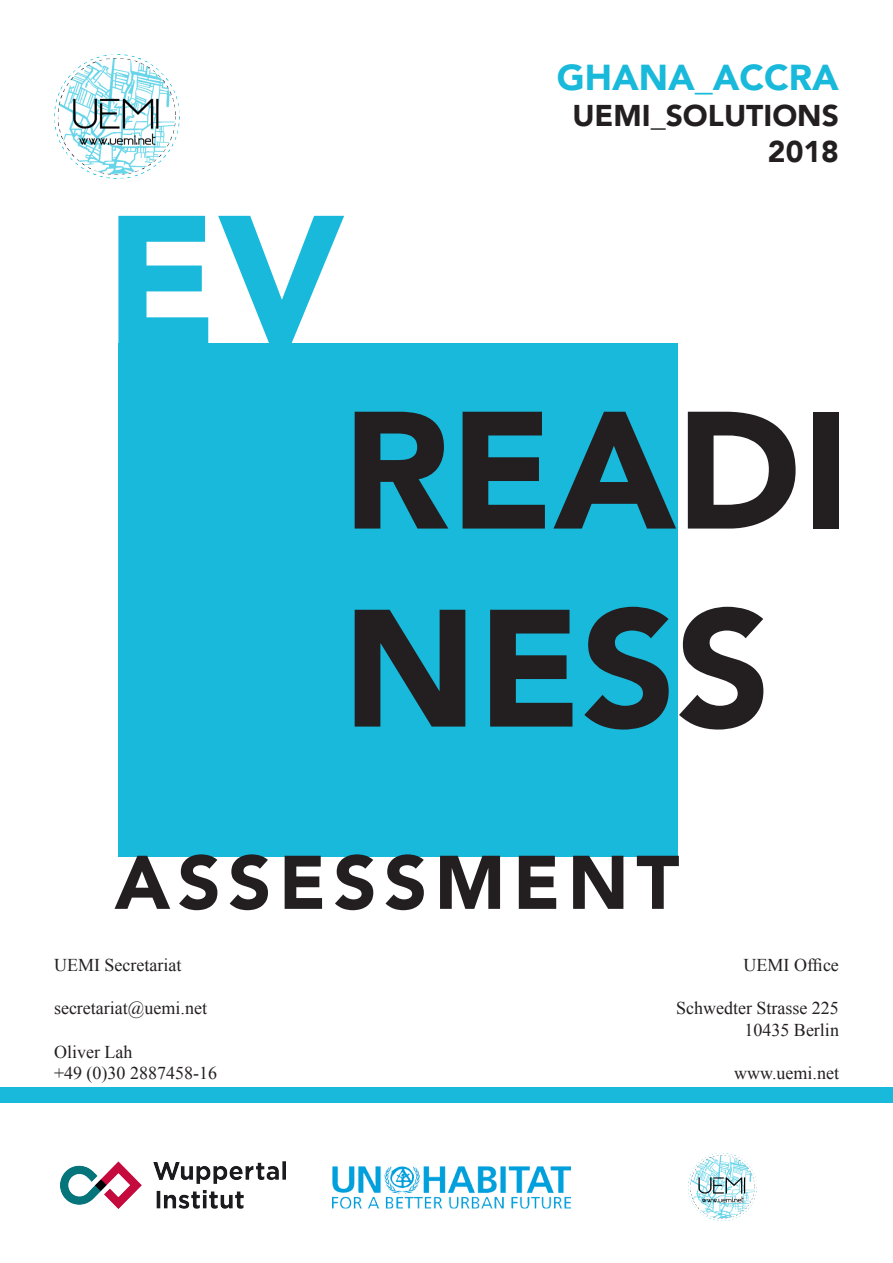
<style>
.page{position:relative;width:893px;height:1263px;background:#fff}
.page>*{position:absolute;margin:0;border:0;box-sizing:border-box;transform-origin:0 0}
.t1{font:900 180px "Avenir";color:#18b9da}
.t2{font:900 165px "Avenir";color:#231f20}
.t3{font:900 75px "Avenir";letter-spacing:.1em;color:#231f20}
.t4{font:900 36px "Avenir";color:#18b9da}
.t5{font:900 30px "Avenir";color:#231f20}
.t6{font:18px "Times New Roman";color:#231f20}
</style>
<div class="page">
<div style="left:118px;top:343px;width:560px;height:513px;background:#18b9da"></div>
<div style="left:0;top:1087px;width:893px;height:15px;background:#18b9da"></div>
<img style="left:332px;top:1166px;width:239px;height:43px">
<img style="left:60px;top:1161px;width:225px;height:48px">
<img style="left:689px;top:1153px;width:67px;height:67px">
<img style="left:55px;top:54px;width:124px;height:125px">
<p class="t1" style="left:104px;top:126px;width:242px">EV</p>
<p class="t4" style="left:557px;top:47px;width:284px">GHANA_ACCRA</p>
<p class="t5" style="left:572px;top:90px;width:268px">UEMI_SOLUTIONS</p>
<p class="t5" style="left:768px;top:126px;width:73px">2018</p>
<p class="t2" style="left:343px;top:330px;width:509px">READI</p>
<p class="t2" style="left:343px;top:528px;width:429px">NESS</p>
<p class="t3" style="left:115px;top:818px;width:566px">ASSESSMENT</p>
<p class="t6" style="left:54px;top:953px;width:129px">UEMI Secretariat</p>
<p class="t6" style="left:54px;top:996px;width:155px">secretariat@uemi.net</p>
<p class="t6" style="left:54px;top:1039px;width:80px">Oliver Lah</p>
<p class="t6" style="left:54px;top:1061px;width:165px">+49 (0)30 2887458-16</p>
<p class="t6" style="left:743px;top:953px;width:97px">UEMI Office</p>
<p class="t6" style="left:676px;top:996px;width:164px">Schwedter Strasse 225</p>
<p class="t6" style="left:744px;top:1018px;width:96px">10435 Berlin</p>
<p class="t6" style="left:734px;top:1061px;width:106px">www.uemi.net</p>
</div>
